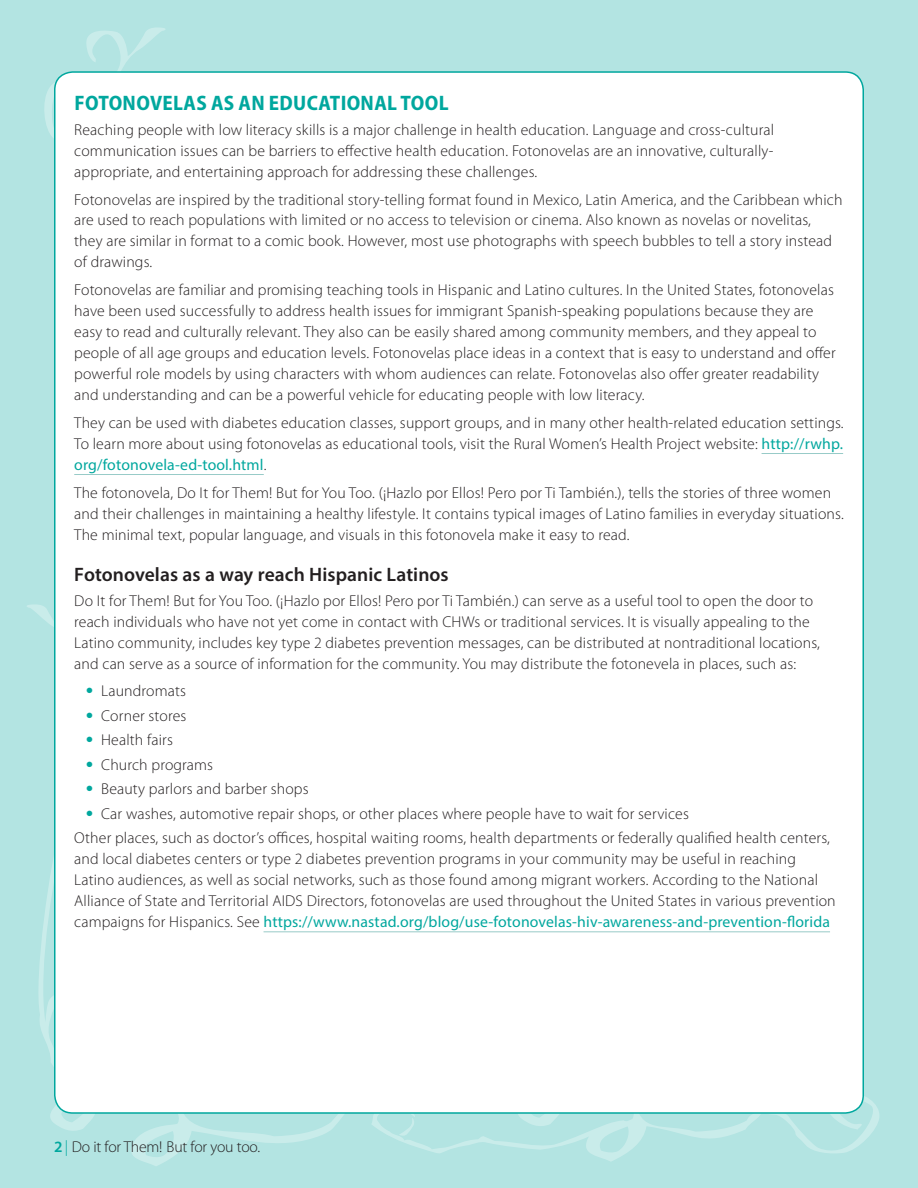
<style>
.page{position:relative;width:918px;height:1188px;background:#b3e4e2}
.page>*{position:absolute;margin:0;border:0;box-sizing:border-box;transform-origin:0 0}
.t1{font:700 semi-condensed 21px "Myriad Pro";letter-spacing:.015em;color:#00a79e}
.t2{font:600 19.5px "Myriad Pro";color:#231f20}
.Body_1{font:300 15.75px/21px "Myriad Pro";letter-spacing:.01em;color:#231f20}
.Body_1-2{font:300 15.75px "Myriad Pro";letter-spacing:-.01em;color:#231f20}
.s1{font-weight:400;color:#00a79e}
.s2{font-weight:900;font-stretch:semi-expanded;font-size:18px;color:#00a79e}
.s3{font-weight:600;color:#00a79e}
.s4{color:#00a79e}
</style>
<div class="page">
<svg style="left:27px;top:27px;width:317px;height:1139px"></svg>
<svg style="left:372px;top:1096px;width:507px;height:66px"></svg>
<div style="left:55px;top:72px;width:808px;height:1041px;background:#fff;border-radius:18px"></div>
<hr style="left:762px;top:453px;width:81px;height:1px;background:#98cbc8">
<hr style="left:74px;top:474px;width:190px;height:1px;background:#98cbc8">
<hr style="left:264px;top:931px;width:566px;height:1px;background:#98cbc8">
<h2 class="t1" style="left:74px;top:91px;width:376px">FOTONOVELAS AS AN EDUCATIONAL TOOL</h2>
<p class="Body_1" style="left:74px;top:119px;width:701px;text-align:justify">Reaching people with low literacy skills is a major challenge in health education. Language and cross-cultural communication issues can be barriers to effective health education. Fotonovelas are an innovative, culturally&shy;appropriate, and entertaining approach for addressing these challenges.</p>
<p class="Body_1" style="left:74px;top:189px;width:770px">Fotonovelas are inspired by the traditional story-telling format found in Mexico, Latin America, and the Caribbean which are used to reach populations with limited or no access to television or cinema. Also known as novelas or novelitas, they are similar in format to a comic book. However, most use photographs with speech bubbles to tell a story instead of drawings.</p>
<p class="Body_1" style="left:74px;top:280px;width:763px">Fotonovelas are familiar and promising teaching tools in Hispanic and Latino cultures. In the United States, fotonovelas have been used successfully to address health issues for immigrant Spanish-speaking populations because they are easy to read and culturally relevant. They also can be easily shared among community members, and they appeal to people of all age groups and education levels. Fotonovelas place ideas in a context that is easy to understand and offer powerful role models by using characters with whom audiences can relate. Fotonovelas also offer greater readability and understanding and can be a powerful vehicle for educating people with low literacy.</p>
<p class="Body_1" style="left:74px;top:412px;width:771px;text-align:justify">They can be used with diabetes education classes, support groups, and in many other health-related education settings.<br>To learn more about using fotonovelas as educational tools, visit the Rural Women’s Health Project website: <span class="s1">http://rwhp. org/fotonovela-ed-tool.html</span>.</p>
<p class="Body_1" style="left:74px;top:482px;width:771px">The fotonovela, Do It for Them! But for You Too. (¡Hazlo por Ellos! Pero por Ti También.), tells the stories of three women and their challenges in maintaining a healthy lifestyle. It contains typical images of Latino families in everyday situations.<br>The minimal text, popular language, and visuals in this fotonovela make it easy to read.</p>
<h3 class="t2" style="left:74px;top:562px;width:376px">Fotonovelas as a way reach Hispanic Latinos</h3>
<p class="Body_1" style="left:74px;top:590px;width:747px">Do It for Them! But for You Too. (¡Hazlo por Ellos! Pero por Ti También.) can serve as a useful tool to open the door to reach individuals who have not yet come in contact with CHWs or traditional services. It is visually appealing to the Latino community, includes key type 2 diabetes prevention messages, can be distributed at nontraditional locations, and can serve as a source of information for the community. You may distribute the fotonevela in places, such as:</p>
<p class="Body_1" style="left:86px;top:681px;width:101px"><span class="s2">•</span> Laundromats</p>
<p class="Body_1" style="left:86px;top:705px;width:102px"><span class="s2">•</span> Corner stores</p>
<p class="Body_1" style="left:86px;top:730px;width:88px"><span class="s2">•</span> Health fairs</p>
<p class="Body_1" style="left:86px;top:754px;width:128px"><span class="s2">•</span> Church programs</p>
<p class="Body_1" style="left:86px;top:779px;width:224px"><span class="s2">•</span> Beauty parlors and barber shops</p>
<p class="Body_1" style="left:86px;top:803px;width:604px"><span class="s2">•</span> Car washes, automotive repair shops, or other places where people have to wait for services</p>
<p class="Body_1" style="left:74px;top:828px;width:763px">Other places, such as doctor’s offices, hospital waiting rooms, health departments or federally qualified health centers, and local diabetes centers or type 2 diabetes prevention programs in your community may be useful in reaching Latino audiences, as well as social networks, such as those found among migrant workers. According to the National Alliance of State and Territorial AIDS Directors, fotonovelas are used throughout the United States in various prevention campaigns for Hispanics. See <span class="s1">https://www.nastad.org/blog/use-fotonovelas-hiv-awareness-and-prevention-florida</span></p>
<p class="Body_1-2" style="left:54px;top:1139px;width:208px"><span class="s3">2</span> <span class="s4">|</span> Do it for Them! But for you too.</p>
</div>
